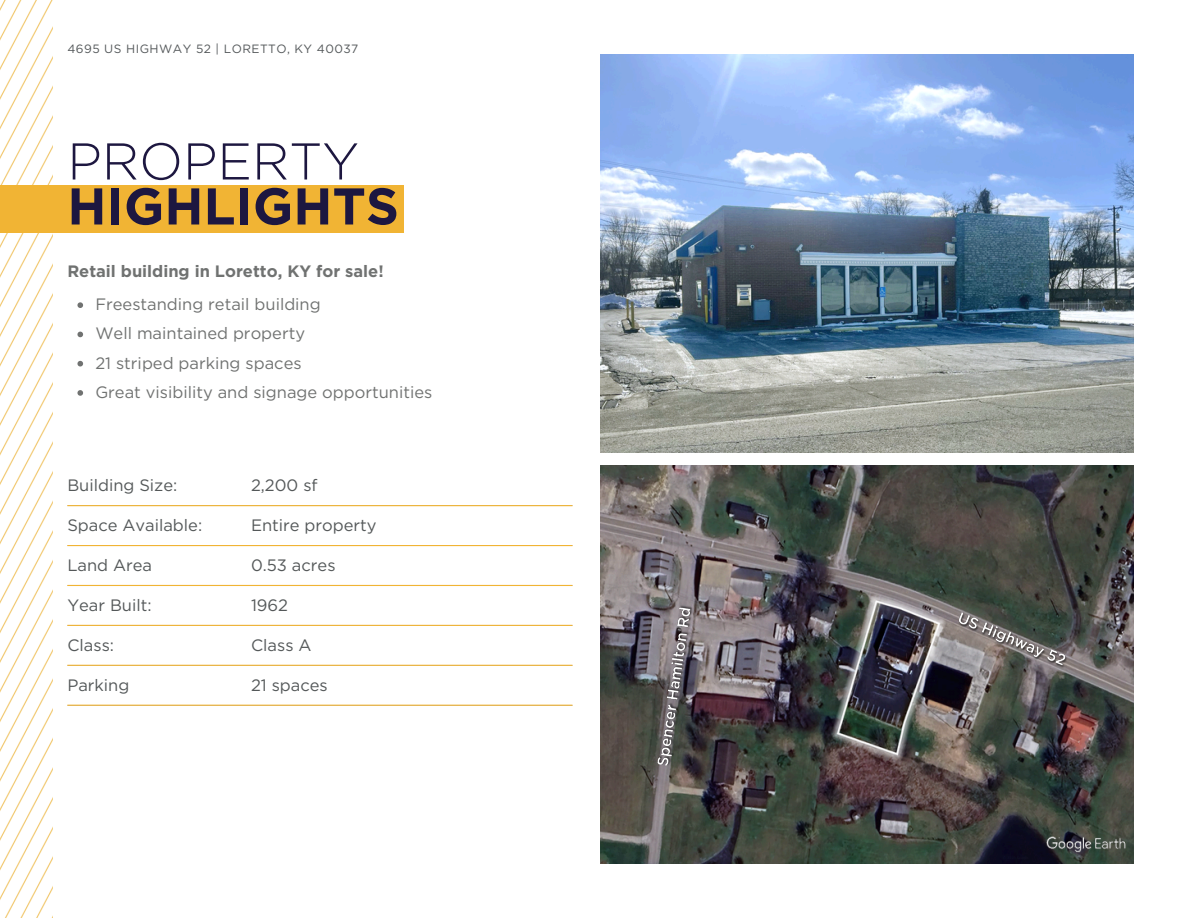
<style>
.page{position:relative;width:1188px;height:918px;background:#fff}
.page>*{position:absolute;margin:0;border:0;box-sizing:border-box;transform-origin:0 0}
.t1{font:700 51.6px/45px "Gotham";color:#1d1740}
.t2{font:16.5px "Gotham";color:#707271}
.t3{font:16.5px "Gotham";color:#545859}
.t4{font:700 16.5px "Gotham";color:#707271}
.t5{font:12px "Gotham";letter-spacing:.04em;color:#54585a}
.s1{font-weight:300}
</style>
<div class="page">
<img style="left:601px;top:54px;width:533px;height:398px">
<hr style="left:67px;top:505px;width:506px;height:1px;background:#f1b434">
<hr style="left:67px;top:545px;width:506px;height:1px;background:#f1b434">
<hr style="left:67px;top:585px;width:506px;height:1px;background:#f1b434">
<hr style="left:67px;top:625px;width:506px;height:1px;background:#f1b434">
<hr style="left:67px;top:665px;width:506px;height:1px;background:#f1b434">
<hr style="left:67px;top:705px;width:506px;height:1px;background:#f1b434">
<img style="left:0;top:0;width:53px;height:918px">
<div style="left:0;top:185px;width:403px;height:48px;background:#f1b434"></div>
<svg style="left:77px;top:302px;width:6px;height:6px"></svg>
<svg style="left:77px;top:332px;width:6px;height:5px"></svg>
<svg style="left:77px;top:361px;width:6px;height:5px"></svg>
<svg style="left:77px;top:390px;width:6px;height:6px"></svg>
<img style="left:601px;top:466px;width:533px;height:398px">
<img style="left:1043px;top:836px;width:84px;height:17px">
<img style="left:952px;top:608px;width:122px;height:68px">
<img style="left:653px;top:600px;width:47px;height:171px">
<p class="t5" style="left:67px;top:42px;width:293px">4695 US HIGHWAY 52 | LORETTO, KY 40037</p>
<p class="t1" style="left:67px;top:138px;width:333px"><span class="s1">PROPERTY<br></span>HIGHLIGHTS</p>
<p class="t4" style="left:67px;top:261px;width:318px">Retail building in Loretto, KY for sale!</p>
<p class="t2" style="left:95px;top:294px;width:227px">Freestanding retail building</p>
<p class="t2" style="left:95px;top:324px;width:211px">Well maintained property</p>
<p class="t2" style="left:95px;top:353px;width:208px">21 striped parking spaces</p>
<p class="t2" style="left:95px;top:382px;width:339px">Great visibility and signage opportunities</p>
<p class="t3" style="left:67px;top:475px;width:112px">Building Size:</p>
<p class="t3" style="left:251px;top:475px;width:68px">2,200 sf</p>
<h1 class="t3" style="left:67px;top:515px;width:136px">Space Available:</h1>
<h2 class="t3" style="left:251px;top:515px;width:127px">Entire property</h2>
<p class="t3" style="left:67px;top:555px;width:86px">Land Area</p>
<p class="t3" style="left:251px;top:555px;width:86px">0.53 acres</p>
<p class="t3" style="left:67px;top:595px;width:86px">Year Built:</p>
<p class="t3" style="left:251px;top:595px;width:39px">1962</p>
<p class="t3" style="left:67px;top:635px;width:48px">Class:</p>
<p class="t3" style="left:251px;top:635px;width:62px">Class A</p>
<p class="t3" style="left:67px;top:675px;width:64px">Parking</p>
<p class="t3" style="left:251px;top:675px;width:78px">21 spaces</p>
</div>
